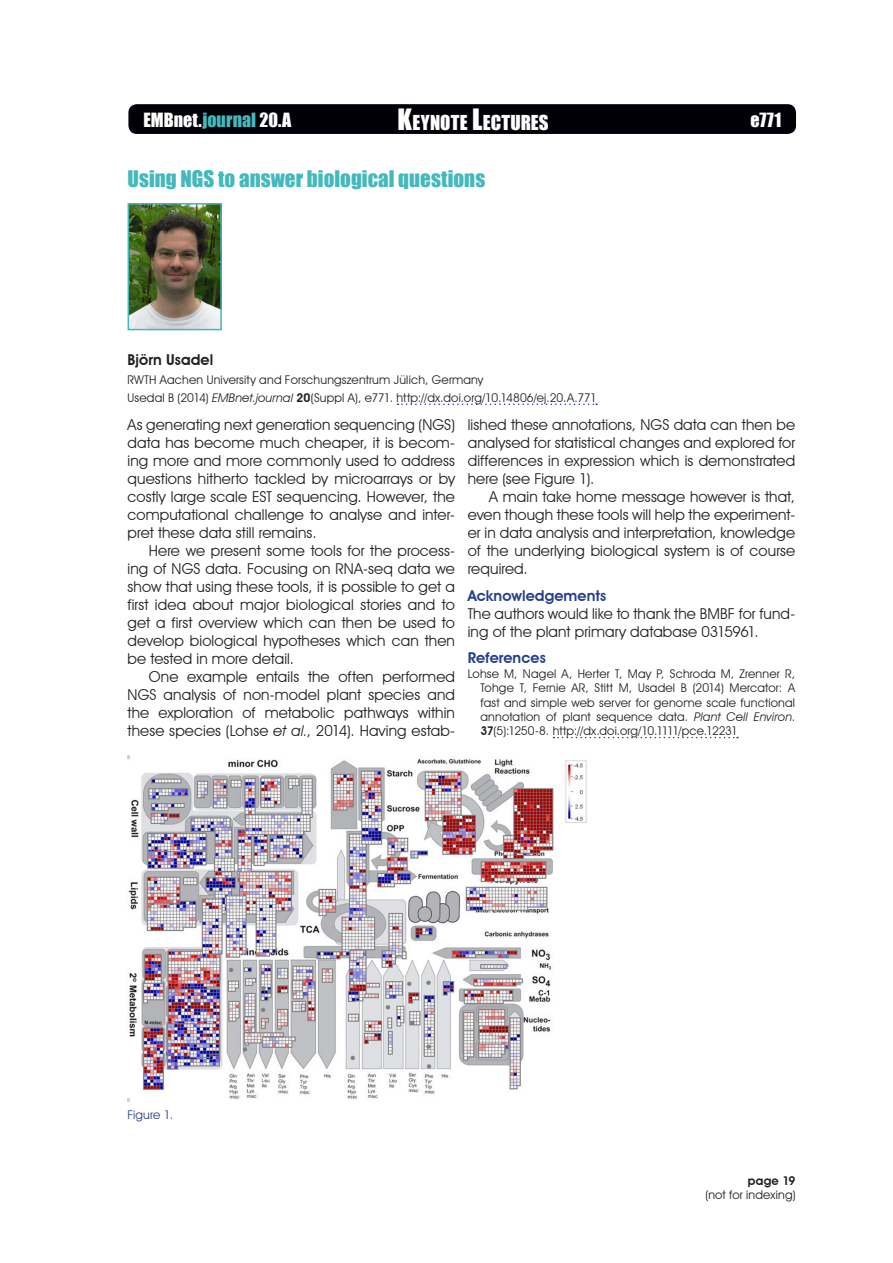
<style>
.page{position:relative;width:893px;height:1263px;background:#fff}
.page>*{position:absolute;margin:0;border:0;box-sizing:border-box;transform-origin:0 0}
.title_3{font:21px "Impact";color:#44b9bc}
.t1{font:18.9px "Impact";letter-spacing:.01em;color:#fff}
.t2{font:18px "Impact";letter-spacing:.005em;color:#fff}
.text{font:15px/18px "Avant Garde IT Cby BT";letter-spacing:.01em;color:#231f20;text-align:justify}
.text_first{font:15px/18px "Avant Garde IT Cby BT";letter-spacing:.01em;color:#231f20;text-align:justify}
.subtitle_2{font:600 15px "Avant Garde IT Cby BT";letter-spacing:.005em;color:#253f8e}
.author_name{font:600 15px "Avant Garde IT Cby BT";letter-spacing:.005em;color:#231f20}
.references{font:12px/14.4px "Avant Garde IT Cby BT";letter-spacing:.015em;color:#231f20;text-align:justify}
.doi{font:12px "Avant Garde IT Cby BT";letter-spacing:.015em;color:#231f20}
.author_address{font:12px "Avant Garde IT Cby BT";letter-spacing:.015em;color:#231f20}
.legend{font:12px "Avant Garde IT Cby BT";letter-spacing:.02em;color:#253f8e}
.t3{font:600 12px "Avant Garde IT Cby BT";letter-spacing:.015em;color:#231f20}
.s1{color:#44b9bc}
.s2{font-size:27px}
.s3{font-style:italic}
.s4{font-weight:600}
</style>
<div class="page">
<div style="left:128px;top:104px;width:668px;height:30px;background:#000006;border-radius:9px"></div>
<svg style="left:397px;top:403px;width:200px;height:2px"></svg>
<img style="left:131px;top:206px;width:88px;height:121px">
<div style="left:128px;top:203px;width:94px;height:127px;border:2px solid #44b9bc"></div>
<svg style="left:553px;top:737px;width:185px;height:1px"></svg>
<img style="left:128px;top:755px;width:459px;height:347px">
<p class="t2" style="left:143px;top:106px;width:149px">EMBnet.<span class="s1">journal</span> 20.A</p>
<p class="t1" style="left:398px;top:108px;width:153px"><span class="s2">K</span>EYNOTE <span class="s2">L</span>ECTURES</p>
<p class="t2" style="left:751px;top:106px;width:32px">e771</p>
<p class="title_3" style="left:128px;top:162px;width:359px">Using NGS to answer biological questions</p>
<p class="author_name" style="left:128px;top:351px;width:87px">Björn Usadel</p>
<p class="author_address" style="left:128px;top:372px;width:357px">RWTH Aachen University and Forschungszentrum Jülich, Germany</p>
<p class="doi" style="left:128px;top:390px;width:471px">Usedal B (2014) <span class="s3">EMBnet.journal</span> <span class="s4">20</span>(Suppl A), e771. http://dx.doi.org/10.14806/ej.20.A.771</p>
<p class="text_first" style="left:128px;top:416px;width:329px">As generating next generation sequencing (NGS) data has become much cheaper, it is becom&shy;ing more and more commonly used to address questions hitherto tackled by microarrays or by costly large scale EST sequencing. However, the computational challenge to analyse and inter&shy;pret these data still remains.</p>
<p class="text" style="left:128px;top:542px;width:329px;text-indent:21px">Here we present some tools for the process&shy;ing of NGS data. Focusing on RNA-seq data we show that using these tools, it is possible to get a first idea about major biological stories and to get a first overview which can then be used to develop biological hypotheses which can then be tested in more detail.</p>
<p class="text" style="left:128px;top:668px;width:329px;text-indent:21px">One example entails the often performed NGS analysis of non-model plant species and the exploration of metabolic pathways within these species (Lohse <span class="s3">et al.</span>, 2014). Having estab-</p>
<p class="text" style="left:468px;top:416px;width:329px">lished these annotations, NGS data can then be analysed for statistical changes and explored for differences in expression which is demonstrated here (see Figure 1).</p>
<p class="text" style="left:468px;top:488px;width:329px;text-indent:21px">A main take home message however is that, even though these tools will help the experiment&shy;er in data analysis and interpretation, knowledge of the underlying biological system is of course required.</p>
<p class="subtitle_2" style="left:468px;top:586px;width:140px">Acknowledgements</p>
<p class="text_first" style="left:468px;top:604px;width:329px">The authors would like to thank the BMBF for fund&shy;ing of the plant primary database 0315961.</p>
<p class="subtitle_2" style="left:468px;top:649px;width:80px">References</p>
<p class="references" style="left:480px;top:666px;width:316px;text-indent:-13px">Lohse M, Nagel A, Herter T, May P, Schroda M, Zrenner R, Tohge T, Fernie AR, Stitt M, Usadel B (2014) Mercator: A fast and simple web server for genome scale functional annotation of plant sequence data. <span class="s3">Plant Cell Environ</span>.<br><span class="s4">37</span>(5):1250-8. http://dx.doi.org/10.1111/pce.12231</p>
<p class="legend" style="left:128px;top:1108px;width:47px">Figure 1.</p>
<p class="t3" style="left:748px;top:1173px;width:49px">page 19</p>
<p class="references" style="left:705px;top:1187px;width:92px">(not for indexing)</p>
</div>
